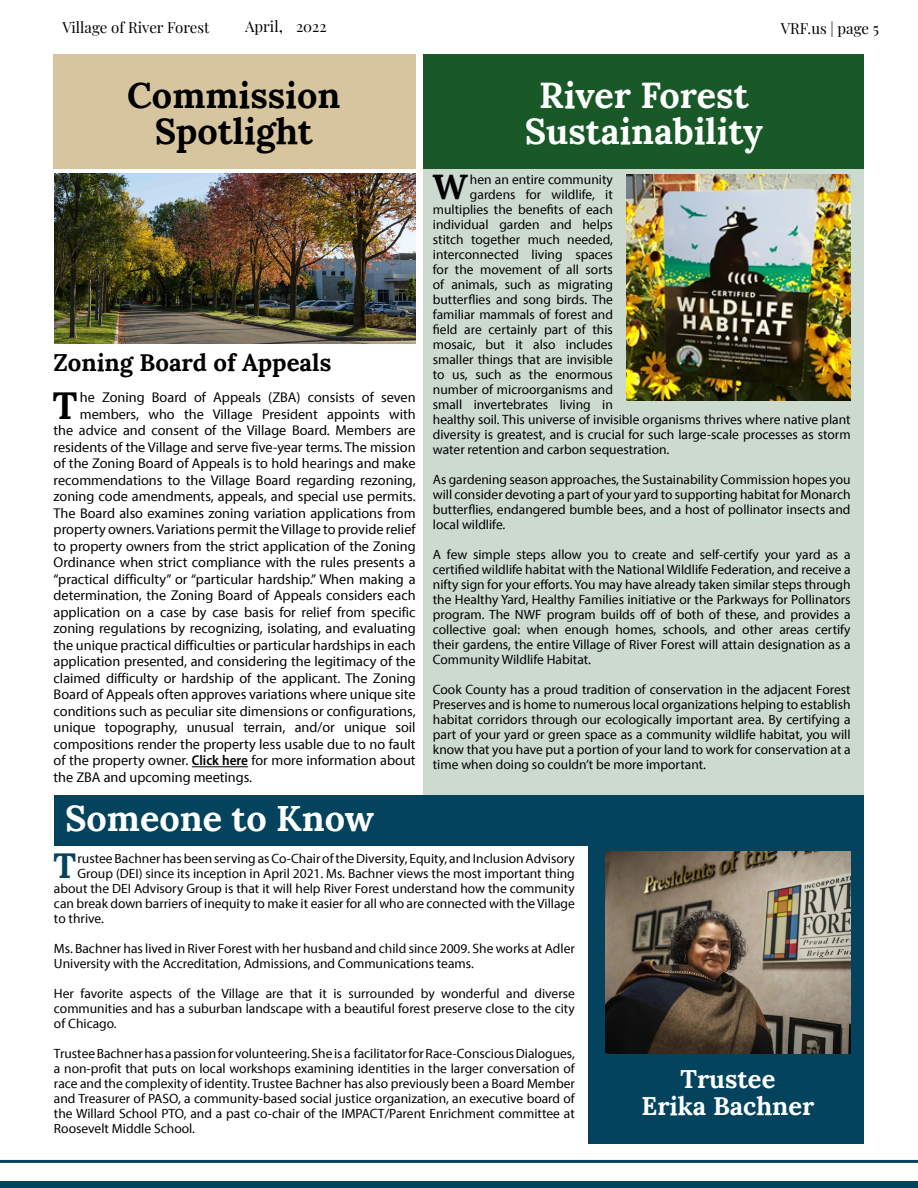
<style>
.page{position:relative;width:918px;height:1188px;background:#fff}
.page>*{position:absolute;margin:0;border:0;box-sizing:border-box;transform-origin:0 0}
.t1{font:700 37.8px "Lora";color:#000}
.t2{font:700 36px/36px "Lora";color:#fff;text-align:center}
.t3{font:700 36px/36px "Lora";color:#000;text-align:center}
.t4{font:700 34.95px "Lora";color:#000}
.t5{font:700 34.95px "Lora";color:#03435e}
.t6{font:700 25.5px/27px "Lora";color:#fff;text-align:center}
.t7{font:700 24px "Lora";color:#000}
.t8{font:15px "Playfair Display";color:#000}
.t9{font:14.25px "Myriad Pro";color:#000}
.t10{font:13.5px/15px "Myriad Pro";color:#000;text-align:justify}
.s1{font-size:16.5px}
.s2{font-weight:600;font-stretch:semi-condensed}
</style>
<div class="page">
<div style="left:0;top:1181px;width:918px;height:7px;background:#03435e"></div>
<hr style="left:0;top:1160px;width:918px;height:3px;background:#03435e">
<div style="left:53px;top:54px;width:363px;height:115px;background:#d6c59f"></div>
<hr style="left:192px;top:766px;width:56px;height:1px;background:#000">
<div style="left:424px;top:54px;width:440px;height:741px;background:#ccdacf"></div>
<div style="left:424px;top:54px;width:440px;height:115px;background:#195827"></div>
<img style="left:54px;top:173px;width:362px;height:170px">
<div style="left:588px;top:837px;width:276px;height:307px;background:#04435e"></div>
<div style="left:55px;top:795px;width:809px;height:50px;background:#04435e"></div>
<img style="left:606px;top:852px;width:245px;height:202px">
<img style="left:627px;top:175px;width:224px;height:225px">
<p class="t8" style="left:63px;top:15px;width:148px">Village of River Forest</p>
<p class="t8" style="left:245px;top:15px;width:83px">April<span class="s1">,</span> 2022</p>
<p class="t8" style="left:781px;top:16px;width:100px">VRF.us | page 5</p>
<h2 class="t3" style="left:127px;top:73px;width:215px">Commission<br>Spotlight</h2>
<h3 class="t7" style="left:54px;top:342px;width:279px">Zoning Board of Appeals</h3>
<h1 class="t1" style="left:53px;top:373px;width:26px">T</h1>
<p class="t9" style="left:80px;top:389px;width:337px">he Zoning Board of Appeals (ZBA) consists of seven</p>
<p class="t9" style="left:80px;top:405px;width:337px">members, who the Village President appoints with</p>
<p class="t9" style="left:54px;top:422px;width:364px">the advice and consent of the Village Board. Members are</p>
<p class="t9" style="left:54px;top:438px;width:364px">residents of the Village and serve five-year terms. The mission</p>
<p class="t9" style="left:54px;top:455px;width:364px">of the Zoning Board of Appeals is to hold hearings and make</p>
<p class="t9" style="left:54px;top:471px;width:364px">recommendations to the Village Board regarding rezoning,</p>
<p class="t9" style="left:54px;top:488px;width:364px">zoning code amendments, appeals, and special use permits.</p>
<p class="t9" style="left:54px;top:504px;width:364px">The Board also examines zoning variation applications from</p>
<p class="t9" style="left:54px;top:521px;width:364px">property owners. Variations permit the Village to provide relief</p>
<p class="t9" style="left:54px;top:537px;width:364px">to property owners from the strict application of the Zoning</p>
<p class="t9" style="left:54px;top:554px;width:364px">Ordinance when strict compliance with the rules presents a</p>
<p class="t9" style="left:54px;top:570px;width:364px">“practical difficulty” or “particular hardship.” When making a</p>
<p class="t9" style="left:54px;top:587px;width:364px">determination, the Zoning Board of Appeals considers each</p>
<p class="t9" style="left:54px;top:603px;width:364px">application on a case by case basis for relief from specific</p>
<p class="t9" style="left:54px;top:620px;width:364px">zoning regulations by recognizing, isolating, and evaluating</p>
<p class="t9" style="left:54px;top:636px;width:364px">the unique practical difficulties or particular hardships in each</p>
<p class="t9" style="left:54px;top:653px;width:364px">application presented, and considering the legitimacy of the</p>
<p class="t9" style="left:54px;top:669px;width:364px">claimed difficulty or hardship of the applicant. The Zoning</p>
<p class="t9" style="left:54px;top:686px;width:364px">Board of Appeals often approves variations where unique site</p>
<p class="t9" style="left:54px;top:702px;width:364px">conditions such as peculiar site dimensions or configurations,</p>
<p class="t9" style="left:54px;top:719px;width:364px">unique topography, unusual terrain, and/or unique soil</p>
<p class="t9" style="left:54px;top:735px;width:364px">compositions render the property less usable due to no fault</p>
<p class="t9" style="left:54px;top:752px;width:364px">of the property owner. <span class="s2">Click here</span> for more information about</p>
<p class="t9" style="left:54px;top:768px;width:200px">the ZBA and upcoming meetings.</p>
<h2 class="t2" style="left:525px;top:73px;width:240px">River Forest<br>Sustainability</h2>
<h3 class="t4" style="left:432px;top:157px;width:37px">W</h3>
<p class="t10" style="left:470px;top:172px;width:144px">hen an entire community</p>
<p class="t10" style="left:470px;top:187px;width:144px">gardens for wildlife, it</p>
<p class="t10" style="left:433px;top:202px;width:182px">multiplies the benefits of each</p>
<p class="t10" style="left:433px;top:217px;width:182px">individual garden and helps</p>
<p class="t10" style="left:433px;top:232px;width:182px">stitch together much needed,</p>
<p class="t10" style="left:433px;top:247px;width:182px">interconnected living spaces</p>
<p class="t10" style="left:433px;top:262px;width:182px">for the movement of all sorts</p>
<p class="t10" style="left:433px;top:277px;width:182px">of animals, such as migrating</p>
<p class="t10" style="left:433px;top:292px;width:182px">butterflies and song birds. The</p>
<p class="t10" style="left:433px;top:307px;width:182px">familiar mammals of forest and</p>
<p class="t10" style="left:433px;top:322px;width:182px">field are certainly part of this</p>
<p class="t10" style="left:433px;top:337px;width:182px">mosaic, but it also includes</p>
<p class="t10" style="left:433px;top:352px;width:182px">smaller things that are invisible</p>
<p class="t10" style="left:433px;top:367px;width:182px">to us, such as the enormous</p>
<p class="t10" style="left:433px;top:382px;width:182px">number of microorganisms and</p>
<p class="t10" style="left:433px;top:397px;width:182px">small invertebrates living in</p>
<p class="t10" style="left:433px;top:412px;width:419px">healthy soil. This universe of invisible organisms thrives where native plant</p>
<p class="t10" style="left:433px;top:427px;width:419px">diversity is greatest, and is crucial for such large-scale processes as storm</p>
<p class="t10" style="left:433px;top:442px;width:238px">water retention and carbon sequestration.</p>
<p class="t10" style="left:433px;top:472px;width:419px">As gardening season approaches, the Sustainability Commission hopes you will consider devoting a part of your yard to supporting habitat for Monarch butterflies, endangered bumble bees, and a host of pollinator insects and local wildlife.</p>
<p class="t10" style="left:433px;top:547px;width:419px">A few simple steps allow you to create and self-certify your yard as a certified wildlife habitat with the National Wildlife Federation, and receive a nifty sign for your efforts. You may have already taken similar steps through the Healthy Yard, Healthy Families initiative or the Parkways for Pollinators program. The NWF program builds off of both of these, and provides a collective goal: when enough homes, schools, and other areas certify their gardens, the entire Village of River Forest will attain designation as a Community Wildlife Habitat.</p>
<p class="t10" style="left:433px;top:682px;width:419px">Cook County has a proud tradition of conservation in the adjacent Forest Preserves and is home to numerous local organizations helping to establish habitat corridors through our ecologically important area. By certifying a part of your yard or green space as a community wildlife habitat, you will know that you have put a portion of your land to work for conservation at a time when doing so couldn’t be more important.</p>
<h2 class="t2" style="left:65px;top:796px;width:311px">Someone to Know</h2>
<h3 class="t5" style="left:53px;top:836px;width:24px">T</h3>
<p class="t10" style="left:78px;top:851px;width:499px">rustee Bachner has been serving as Co-Chair of the Diversity, Equity, and Inclusion Advisory</p>
<p class="t10" style="left:78px;top:866px;width:499px">Group (DEI) since its inception in April 2021. Ms. Bachner views the most important thing</p>
<p class="t10" style="left:54px;top:881px;width:522px">about the DEI Advisory Group is that it will help River Forest understand how the community</p>
<p class="t10" style="left:54px;top:896px;width:522px">can break down barriers of inequity to make it easier for all who are connected with the Village</p>
<p class="t10" style="left:54px;top:911px;width:52px">to thrive.</p>
<p class="t10" style="left:54px;top:941px;width:522px">Ms. Bachner has lived in River Forest with her husband and child since 2009. She works at Adler<br>University with the Accreditation, Admissions, and Communications teams.</p>
<p class="t10" style="left:54px;top:986px;width:522px">Her favorite aspects of the Village are that it is surrounded by wonderful and diverse communities and has a suburban landscape with a beautiful forest preserve close to the city of Chicago.</p>
<p class="t10" style="left:54px;top:1046px;width:522px">Trustee Bachner has a passion for volunteering. She is a facilitator for Race-Conscious Dialogues, a non-profit that puts on local workshops examining identities in the larger conversation of race and the complexity of identity. Trustee Bachner has also previously been a Board Member and Treasurer of PASO, a community-based social justice organization, an executive board of the Willard School PTO, and a past co-chair of the IMPACT/Parent Enrichment committee at Roosevelt Middle School.</p>
<h3 class="t6" style="left:642px;top:1063px;width:174px">Trustee<br>Erika Bachner</h3>
</div>
